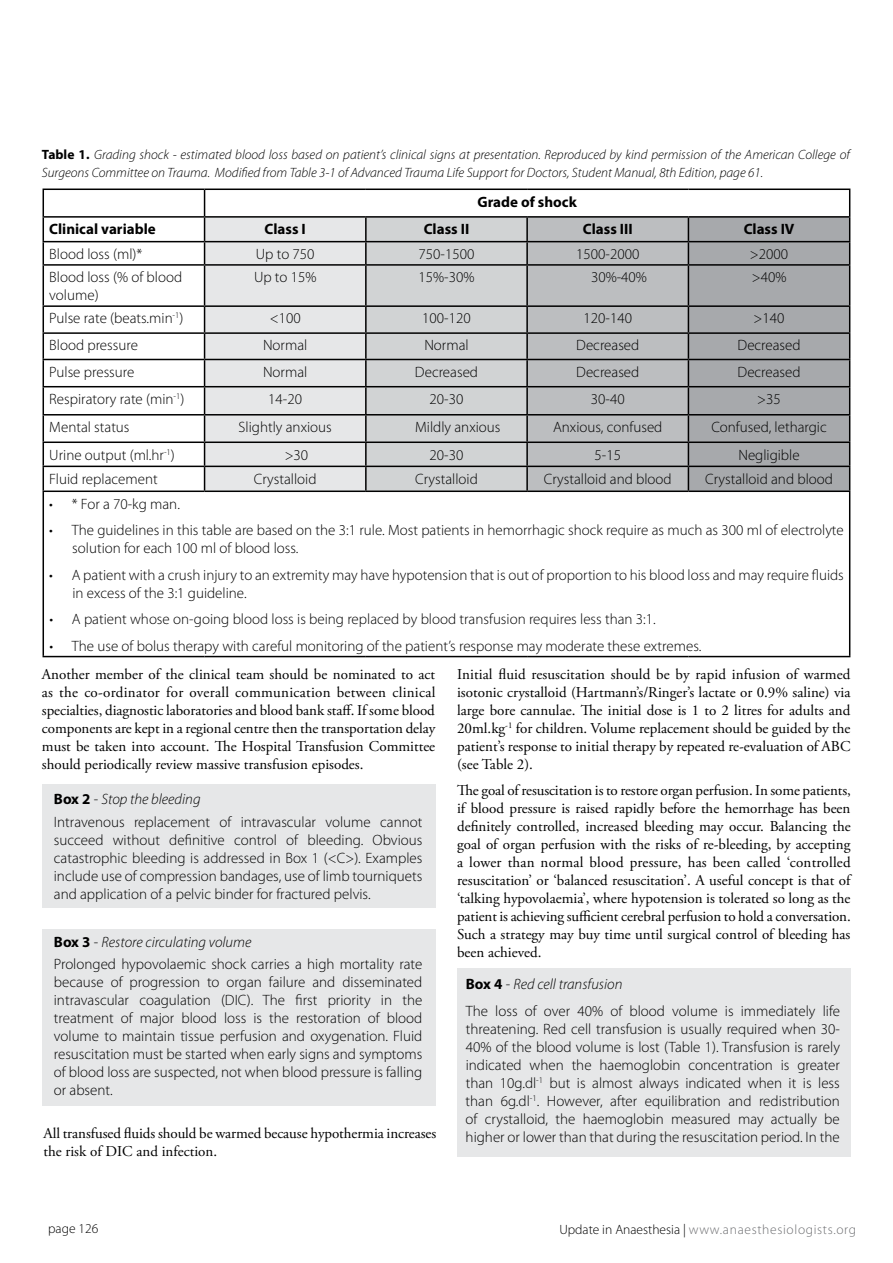
<style>
.page{position:relative;width:893px;height:1263px;background:#fff}
.page>*{position:absolute;margin:0;border:0;box-sizing:border-box;transform-origin:0 0}
.t1{font:300 15px/18px "Myriad Pro";color:#000}
.t2{font:15px/18px "Adobe Garamond Pro";color:#000;text-align:justify}
.t3{font:700 15px "Myriad Pro";color:#000}
.t4{font:italic 300 13.5px/18px "Myriad Pro";color:#000}
.t5{font:300 13.5px "Myriad Pro";letter-spacing:.05em;color:#6d6e71}
.t6{font:300 13.5px "Myriad Pro";color:#000}
.s1{font-weight:700;font-style:normal}
.s2{font-weight:700}
.s3{font-style:italic}
.s4{color:#000}
</style>
<div class="page">
<div style="left:43px;top:784px;width:393px;height:124px;background:#e6e7e8"></div>
<div style="left:457px;top:968px;width:393px;height:189px;background:#e6e7e8"></div>
<div style="left:43px;top:929px;width:393px;height:177px;background:#e6e7e8"></div>
<hr style="left:43px;top:189px;width:162px;height:1px;background:#000">
<hr style="left:205px;top:189px;width:161px;height:1px;background:#000">
<hr style="left:366px;top:189px;width:161px;height:1px;background:#000">
<hr style="left:527px;top:189px;width:161px;height:1px;background:#000">
<hr style="left:688px;top:189px;width:162px;height:1px;background:#000">
<hr style="left:43px;top:216px;width:162px;height:2px;background:#000">
<hr style="left:43px;top:241px;width:162px;height:1px;background:#000">
<svg style="left:43px;top:190px;width:1px;height:74px"></svg>
<hr style="left:43px;top:264px;width:162px;height:2px;background:#000">
<hr style="left:43px;top:266px;width:1px;height:39px;background:#000">
<hr style="left:43px;top:305px;width:162px;height:2px;background:#000">
<hr style="left:43px;top:332px;width:162px;height:2px;background:#000">
<hr style="left:43px;top:359px;width:162px;height:1px;background:#000">
<hr style="left:43px;top:386px;width:162px;height:1px;background:#000">
<hr style="left:43px;top:414px;width:162px;height:1px;background:#000">
<hr style="left:43px;top:441px;width:162px;height:2px;background:#000">
<hr style="left:43px;top:466px;width:162px;height:1px;background:#000">
<svg style="left:43px;top:307px;width:1px;height:183px"></svg>
<svg style="left:204px;top:190px;width:646px;height:300px;background:#bfc1c2"></svg>
<hr style="left:43px;top:490px;width:162px;height:2px;background:#000">
<hr style="left:43px;top:492px;width:1px;height:164px;background:#000">
<hr style="left:205px;top:490px;width:161px;height:2px;background:#000">
<hr style="left:366px;top:490px;width:161px;height:2px;background:#000">
<hr style="left:527px;top:490px;width:161px;height:2px;background:#000">
<hr style="left:688px;top:490px;width:162px;height:2px;background:#000">
<hr style="left:849px;top:492px;width:1px;height:164px;background:#000">
<hr style="left:43px;top:656px;width:162px;height:1px;background:#000">
<hr style="left:205px;top:656px;width:161px;height:1px;background:#000">
<hr style="left:366px;top:656px;width:161px;height:1px;background:#000">
<hr style="left:527px;top:656px;width:161px;height:1px;background:#000">
<hr style="left:688px;top:656px;width:162px;height:1px;background:#000">
<p class="t4" style="left:42px;top:145px;width:809px"><span class="s1">Table 1.</span> Grading shock - estimated blood loss based on patient’s clinical signs at presentation. Reproduced by kind permission of the American College of<br>Surgeons Committee on Trauma. Modified from Table 3-1 of Advanced Trauma Life Support for Doctors, Student Manual, 8th Edition, page 61.</p>
<p class="t3" style="left:477px;top:192px;width:101px">Grade of shock</p>
<p class="t3" style="left:49px;top:219px;width:108px">Clinical variable</p>
<p class="t3" style="left:265px;top:219px;width:41px">Class I</p>
<p class="t3" style="left:424px;top:219px;width:42px">Class II</p>
<p class="t3" style="left:583px;top:219px;width:42px">Class III</p>
<p class="t3" style="left:744px;top:219px;width:45px">Class IV</p>
<p class="t1" style="left:49px;top:245px;width:95px">Blood loss (ml)*</p>
<p class="t1" style="left:256px;top:245px;width:60px">Up to 750</p>
<p class="t1" style="left:419px;top:245px;width:57px">750-1500</p>
<p class="t1" style="left:576px;top:245px;width:65px">1500-2000</p>
<p class="t1" style="left:750px;top:245px;width:40px">&gt;2000</p>
<p class="t1" style="left:49px;top:268px;width:134px">Blood loss (% of blood volume)</p>
<p class="t1" style="left:254px;top:268px;width:64px">Up to 15%</p>
<p class="t1" style="left:419px;top:268px;width:57px">15%-30%</p>
<p class="t1" style="left:591px;top:268px;width:57px">30%-40%</p>
<p class="t1" style="left:752px;top:268px;width:36px">&gt;40%</p>
<p class="t1" style="left:49px;top:309px;width:136px">Pulse rate (beats.min<sup>-1</sup>)</p>
<p class="t1" style="left:270px;top:309px;width:32px">&lt;100</p>
<p class="t1" style="left:422px;top:309px;width:50px">100-120</p>
<p class="t1" style="left:584px;top:309px;width:50px">120-140</p>
<p class="t1" style="left:754px;top:309px;width:32px">&gt;140</p>
<p class="t1" style="left:49px;top:336px;width:90px">Blood pressure</p>
<p class="t1" style="left:263px;top:336px;width:46px">Normal</p>
<p class="t1" style="left:424px;top:336px;width:46px">Normal</p>
<p class="t1" style="left:576px;top:336px;width:65px">Decreased</p>
<p class="t1" style="left:737px;top:336px;width:65px">Decreased</p>
<p class="t1" style="left:49px;top:363px;width:87px">Pulse pressure</p>
<p class="t1" style="left:263px;top:363px;width:46px">Normal</p>
<p class="t1" style="left:415px;top:363px;width:65px">Decreased</p>
<p class="t1" style="left:576px;top:363px;width:65px">Decreased</p>
<p class="t1" style="left:737px;top:363px;width:65px">Decreased</p>
<p class="t1" style="left:49px;top:390px;width:137px">Respiratory rate (min<sup>-1</sup>)</p>
<p class="t1" style="left:268px;top:390px;width:35px">14-20</p>
<p class="t1" style="left:430px;top:390px;width:35px">20-30</p>
<p class="t1" style="left:591px;top:390px;width:35px">30-40</p>
<p class="t1" style="left:757px;top:390px;width:25px">&gt;35</p>
<p class="t1" style="left:49px;top:418px;width:82px">Mental status</p>
<p class="t1" style="left:239px;top:418px;width:95px">Slightly anxious</p>
<p class="t1" style="left:415px;top:418px;width:87px">Mildly anxious</p>
<p class="t1" style="left:553px;top:418px;width:111px">Anxious, confused</p>
<p class="t1" style="left:711px;top:418px;width:117px">Confused, lethargic</p>
<p class="t1" style="left:49px;top:445px;width:127px">Urine output (ml.hr<sup>-1</sup>)</p>
<p class="t1" style="left:285px;top:445px;width:25px">&gt;30</p>
<p class="t1" style="left:430px;top:445px;width:35px">20-30</p>
<p class="t1" style="left:595px;top:445px;width:28px">5-15</p>
<p class="t1" style="left:738px;top:445px;width:63px">Negligible</p>
<p class="t1" style="left:49px;top:469px;width:110px">Fluid replacement</p>
<p class="t1" style="left:254px;top:469px;width:64px">Crystalloid</p>
<p class="t1" style="left:415px;top:469px;width:64px">Crystalloid</p>
<p class="t1" style="left:544px;top:469px;width:129px">Crystalloid and blood</p>
<p class="t1" style="left:705px;top:469px;width:129px">Crystalloid and blood</p>
<p class="t1" style="left:49px;top:494px;width:132px">• * For a 70-kg man.</p>
<p class="t1" style="left:72px;top:521px;width:773px;text-indent:-23px">• The guidelines in this table are based on the 3:1 rule. Most patients in hemorrhagic shock require as much as 300 ml of electrolyte solution for each 100 ml of blood loss.</p>
<p class="t1" style="left:72px;top:565px;width:773px;text-indent:-23px">• A patient with a crush injury to an extremity may have hypotension that is out of proportion to his blood loss and may require fluids in excess of the 3:1 guideline.</p>
<p class="t1" style="left:49px;top:610px;width:608px">• A patient whose on-going blood loss is being replaced by blood transfusion requires less than 3:1.</p>
<p class="t1" style="left:49px;top:636px;width:653px">• The use of bolus therapy with careful monitoring of the patient’s response may moderate these extremes.</p>
<p class="t2" style="left:42px;top:665px;width:395px">Another member of the clinical team should be nominated to act as the co-ordinator for overall communication between clinical specialties, diagnostic laboratories and blood bank staff. If some blood components are kept in a regional centre then the transportation delay must be taken into account. The Hospital Transfusion Committee should periodically review massive transfusion episodes.</p>
<p class="t2" style="left:457px;top:665px;width:395px">Initial fluid resuscitation should be by rapid infusion of warmed isotonic crystalloid (Hartmann’s/Ringer’s lactate or 0.9% saline) via large bore cannulae. The initial dose is 1 to 2 litres for adults and 20ml.kg<sup>-1</sup> for children. Volume replacement should be guided by the patient’s response to initial therapy by repeated re-evaluation of ABC (see Table 2).</p>
<p class="t2" style="left:457px;top:782px;width:395px">The goal of resuscitation is to restore organ perfusion. In some patients, if blood pressure is raised rapidly before the hemorrhage has been definitely controlled, increased bleeding may occur. Balancing the goal of organ perfusion with the risks of re-bleeding, by accepting a lower than normal blood pressure, has been called ‘controlled resuscitation’ or ‘balanced resuscitation’. A useful concept is that of ‘talking hypovolaemia’, where hypotension is tolerated so long as the patient is achieving sufficient cerebral perfusion to hold a conversation.<br>Such a strategy may buy time until surgical control of bleeding has been achieved.</p>
<p class="t1" style="left:54px;top:788px;width:370px;line-height:22.2px"><span class="s2">Box 2</span> - <span class="s3">Stop the bleeding<br></span>Intravenous replacement of intravascular volume cannot</p>
<p class="t1" style="left:54px;top:830px;width:370px;text-align:justify">succeed without definitive control of bleeding. Obvious catastrophic bleeding is addressed in Box 1 (&lt;C&gt;). Examples include use of compression bandages, use of limb tourniquets and application of a pelvic binder for fractured pelvis.</p>
<p class="t1" style="left:54px;top:930px;width:370px;line-height:22.2px"><span class="s2">Box 3</span> - <span class="s3">Restore circulating volume<br></span>Prolonged hypovolaemic shock carries a high mortality rate</p>
<p class="t1" style="left:54px;top:973px;width:370px;text-align:justify">because of progression to organ failure and disseminated intravascular coagulation (DIC). The first priority in the treatment of major blood loss is the restoration of blood volume to maintain tissue perfusion and oxygenation. Fluid resuscitation must be started when early signs and symptoms of blood loss are suspected, not when blood pressure is falling or absent.</p>
<p class="t1" style="left:466px;top:971px;width:376px;line-height:26.5px"><span class="s2">Box 4</span> - <span class="s3">Red cell transfusion<br></span>The loss of over 40% of blood volume is immediately life</p>
<p class="t1" style="left:466px;top:1020px;width:376px;text-align:justify">threatening. Red cell transfusion is usually required when 30- 40% of the blood volume is lost (Table 1). Transfusion is rarely indicated when the haemoglobin concentration is greater than 10g.dl<sup>-1</sup> but is almost always indicated when it is less than 6g.dl<sup>-1</sup>. However, after equilibration and redistribution of crystalloid, the haemoglobin measured may actually be higher or lower than that during the resuscitation period. In the</p>
<p class="t2" style="left:43px;top:1124px;width:394px">All transfused fluids should be warmed because hypothermia increases the risk of DIC and infection.</p>
<p class="t6" style="left:48px;top:1221px;width:52px">page 126</p>
<p class="t5" style="left:559px;top:1221px;width:298px"><span class="s4">Update in Anaesthesia |</span> www.anaesthesiologists.org</p>
</div>
